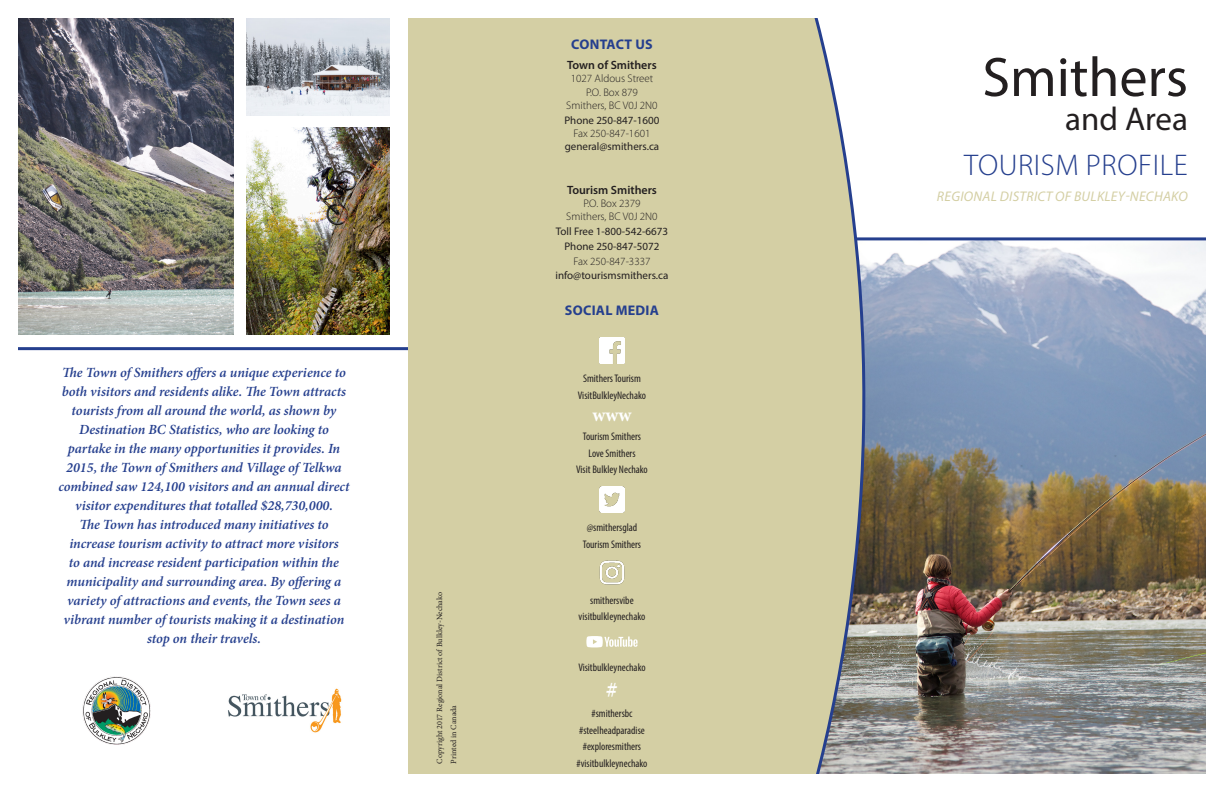
<style>
.page{position:relative;width:1224px;height:792px;background:#fff}
.page>*{position:absolute;margin:0;border:0;box-sizing:border-box;transform-origin:0 0}
.BIG_Title{font:56px "Myriad Pro";color:#231f20}
.BIG_Title-2{font:33px "Myriad Pro";color:#231f20}
.BIG_Title-3{font:300 30px "Myriad Pro";letter-spacing:.02em;color:#253f8e}
.t1{font:700 23px "Minion Pro";color:#fff}
.t2{font:700 19px "Minion Pro";color:#fff}
.Intro{font:italic 600 14px/19px "Minion Pro";letter-spacing:-.005em;color:#253f8e;text-align:center}
.BIG_Title-4{font:italic 14px "Myriad Pro";letter-spacing:.02em;color:#d4cfa4}
.title_1{font:700 14px "Myriad Pro";letter-spacing:.02em;color:#253f8e}
.t3{font:600 12px "Myriad Pro";color:#231f20}
.myriad_list_no_bulle{font:condensed 11px "Myriad Pro";color:#231f20}
.t4{font:300 11px "Myriad Pro";color:#231f20}
.phone_number{font:11px "Myriad Pro";color:#231f20}
.t5{font:8px "Minion Pro";color:#231f20}
</style>
<div class="page">
<img style="left:883px;top:240px;width:323px;height:534px">
<hr style="left:827px;top:237px;width:397px;height:3px;background:#253f8e">
<svg style="left:408px;top:18px;width:475px;height:756px;background:#d1cca5"></svg>
<hr style="left:0;top:347px;width:408px;height:3px;background:#253f8e">
<img style="left:18px;top:18px;width:215px;height:316px">
<img style="left:246px;top:18px;width:144px;height:98px">
<img style="left:599px;top:338px;width:26px;height:25px">
<svg style="left:586px;top:636px;width:52px;height:11px"></svg>
<img style="left:595px;top:555px;width:34px;height:32px">
<img style="left:82px;top:676px;width:68px;height:68px">
<img style="left:246px;top:128px;width:144px;height:206px">
<img style="left:599px;top:487px;width:26px;height:26px">
<img style="left:228px;top:688px;width:114px;height:45px">
<div style="left:1206px;top:0;width:18px;height:792px;background:#fff"></div>
<div style="left:0;top:0;width:18px;height:792px;background:#fff"></div>
<p class="title_1" style="left:571px;top:35px;width:83px">CONTACT US</p>
<p class="t3" style="left:567px;top:58px;width:91px">Town of Smithers</p>
<p class="t4" style="left:571px;top:72px;width:84px">1027 Aldous Street</p>
<p class="t4" style="left:586px;top:85px;width:53px">P.O. Box 879</p>
<p class="t4" style="left:566px;top:98px;width:93px">Smithers, BC V0J 2N0</p>
<p class="phone_number" style="left:564px;top:113px;width:97px">Phone 250-847-1600</p>
<p class="t4" style="left:574px;top:127px;width:78px">Fax 250-847-1601</p>
<p class="phone_number" style="left:565px;top:140px;width:96px">general@smithers.ca</p>
<p class="t3" style="left:567px;top:182px;width:91px">Tourism Smithers</p>
<p class="t4" style="left:583px;top:197px;width:59px">P.O. Box 2379</p>
<p class="t4" style="left:566px;top:210px;width:93px">Smithers, BC V0J 2N0</p>
<p class="phone_number" style="left:556px;top:225px;width:114px">Toll Free 1-800-542-6673</p>
<p class="phone_number" style="left:564px;top:240px;width:97px">Phone 250-847-5072</p>
<p class="t4" style="left:574px;top:254px;width:78px">Fax 250-847-3337</p>
<p class="phone_number" style="left:555px;top:269px;width:115px">info@tourismsmithers.ca</p>
<p class="title_1" style="left:565px;top:302px;width:96px">SOCIAL MEDIA</p>
<p class="Intro" style="left:58px;top:363px;width:293px">The Town of Smithers offers a unique experience to both visitors and residents alike. The Town attracts tourists from all around the world, as shown by Destination BC Statistics, who are looking to partake in the many opportunities it provides. In 2015, the Town of Smithers and Village of Telkwa combined saw 124,100 visitors and an annual direct visitor expenditures that totalled $28,730,000.<br>The Town has introduced many initiatives to increase tourism activity to attract more visitors<br>to and increase resident participation within the municipality and surrounding area. By offering a variety of attractions and events, the Town sees a vibrant number of tourists making it a destination stop on their travels.</p>
<p class="myriad_list_no_bulle" style="left:583px;top:372px;width:59px">Smithers Tourism</p>
<p class="myriad_list_no_bulle" style="left:578px;top:388px;width:70px">VisitBulkleyNechako</p>
<p class="t2" style="left:592px;top:401px;width:41px">www</p>
<p class="myriad_list_no_bulle" style="left:583px;top:430px;width:60px">Tourism Smithers</p>
<p class="myriad_list_no_bulle" style="left:588px;top:446px;width:49px">Love Smithers</p>
<p class="myriad_list_no_bulle" style="left:576px;top:463px;width:73px">Visit Bulkley Nechako</p>
<p class="myriad_list_no_bulle" style="left:587px;top:521px;width:52px">@smithersglad</p>
<p class="myriad_list_no_bulle" style="left:583px;top:538px;width:60px">Tourism Smithers</p>
<p class="t5" style="left:434px;top:764px;width:173px;rotate:-90deg">Copyright 2017 Regional District of Bulkley-Nechako</p>
<p class="myriad_list_no_bulle" style="left:590px;top:593px;width:45px">smithersvibe</p>
<p class="myriad_list_no_bulle" style="left:579px;top:610px;width:68px">visitbulkleynechako</p>
<p class="myriad_list_no_bulle" style="left:578px;top:660px;width:69px">Visitbulkleynechako</p>
<p class="t1" style="left:606px;top:673px;width:13px">#</p>
<p class="myriad_list_no_bulle" style="left:591px;top:707px;width:43px">#smithersbc</p>
<p class="myriad_list_no_bulle" style="left:579px;top:723px;width:67px">#steelheadparadise</p>
<p class="myriad_list_no_bulle" style="left:583px;top:740px;width:60px">#exploresmithers</p>
<p class="myriad_list_no_bulle" style="left:577px;top:756px;width:72px">#visitbulkleynechako</p>
<p class="t5" style="left:448px;top:764px;width:60px;rotate:-90deg">Printed in Canada</p>
<p class="BIG_Title" style="left:982px;top:43px;width:207px">Smithers</p>
<p class="BIG_Title-2" style="left:1065px;top:98px;width:124px">and Area</p>
<p class="BIG_Title-3" style="left:964px;top:147px;width:225px">TOURISM PROFILE</p>
<p class="BIG_Title-4" style="left:937px;top:187px;width:252px">REGIONAL DISTRICT OF BULKLEY-NECHAKO</p>
</div>
